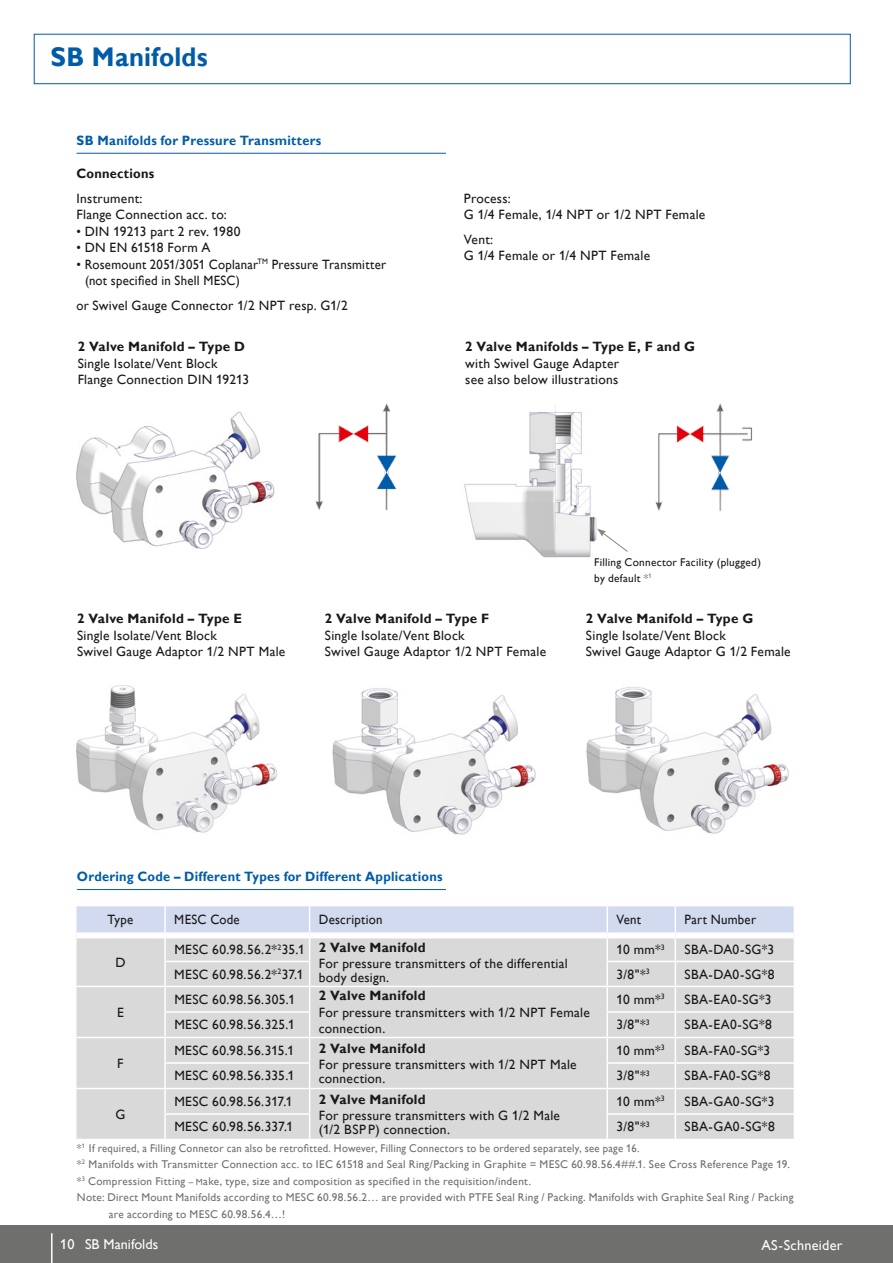
<style>
.page{position:relative;width:893px;height:1263px;background:#fff}
.page>*{position:absolute;margin:0;border:0;box-sizing:border-box;transform-origin:0 0}
.t1{font:700 27px "Gill Alt One";letter-spacing:.005em;color:#005ca9;scale:.95 1}
.t2{font:14.25px "Gill Alt One";color:#fff}
.t3{font:14.25px "Gill Alt One";letter-spacing:.02em;color:#fff}
.t4{font:13.5px/16.5px "Gill Alt One";letter-spacing:.02em;color:#1a1918}
.t5{font:13.5px/16.5px "Gill Alt One";letter-spacing:.02em;color:#1a1918;scale:.95 1}
.t6{font:700 13.5px "Gill Alt One";letter-spacing:.02em;color:#1a1918}
.t7{font:700 13.5px "Gill Alt One";letter-spacing:.02em;color:#005ca9;scale:.95 1}
.t8{font:700 13.5px "Gill Alt One";letter-spacing:.02em;color:#1a1918;scale:.95 1}
.t9{font:11.25px "Gill Alt One";letter-spacing:.025em;color:#6f6f6e}
.t10{font:11.25px/16.5px "Gill Alt One";letter-spacing:.025em;color:#1a1918}
.s1{color:#6f6f6e}
.s2{font-size:9px}
</style>
<div class="page">
<img style="left:464px;top:405px;width:134px;height:153px">
<div style="left:34px;top:34px;width:816px;height:50px;border:1px solid #005ca9"></div>
<div style="left:0;top:1225px;width:893px;height:38px;background:#6f6f6e"></div>
<hr style="left:51px;top:1233px;width:2px;height:30px;background:#fff">
<hr style="left:77px;top:153px;width:369px;height:1px;background:#005ca9">
<svg style="left:76px;top:906px;width:718px;height:233px;background:#d9dadd"></svg>
<div style="left:77px;top:932px;width:88px;height:6px;background:#fff"></div>
<div style="left:165px;top:932px;width:145px;height:6px;background:#fff"></div>
<div style="left:310px;top:932px;width:297px;height:6px;background:#fff"></div>
<div style="left:607px;top:932px;width:68px;height:6px;background:#fff"></div>
<div style="left:675px;top:932px;width:119px;height:6px;background:#fff"></div>
<hr style="left:77px;top:889px;width:369px;height:1px;background:#005ca9">
<img style="left:315px;top:403px;width:82px;height:107px">
<img style="left:76px;top:411px;width:199px;height:138px">
<img style="left:76px;top:685px;width:202px;height:148px">
<img style="left:332px;top:688px;width:204px;height:147px">
<img style="left:655px;top:403px;width:98px;height:109px">
<img style="left:586px;top:687px;width:203px;height:147px">
<svg style="left:597px;top:529px;width:31px;height:23px"></svg>
<h1 class="t1" style="left:50px;top:46px;width:167px">SB Manifolds</h1>
<p class="t7" style="left:77px;top:135px;width:259px">SB Manifolds for Pressure Transmitters</p>
<p class="t8" style="left:77px;top:168px;width:83px">Connections</p>
<p class="t4" style="left:77px;top:191px;width:152px">Instrument:<br>Flange Connection acc. to:</p>
<p class="t5" style="left:77px;top:223px;width:174px">• DIN 19213 part 2 rev. 1980</p>
<p class="t5" style="left:77px;top:239px;width:143px">• DN EN 61518 Form A</p>
<p class="t5" style="left:85px;top:256px;width:318px;text-indent:-9px">• Rosemount 2051/3051 Coplanar<sup>TM</sup> Pressure Transmitter (not specified in Shell MESC)</p>
<p class="t5" style="left:77px;top:298px;width:287px">or Swivel Gauge Connector 1/2 NPT resp. G1/2</p>
<p class="t6" style="left:78px;top:341px;width:169px">2 Valve Manifold – Type D</p>
<p class="t4" style="left:78px;top:355px;width:173px">Single Isolate/Vent Block<br>Flange Connection DIN 19213</p>
<p class="t4" style="left:464px;top:190px;width:243px">Process:<br>G 1/4 Female, 1/4 NPT or 1/2 NPT Female</p>
<p class="t4" style="left:464px;top:231px;width:188px">Vent:<br>G 1/4 Female or 1/4 NPT Female</p>
<p class="t6" style="left:465px;top:341px;width:231px">2 Valve Manifolds – Type E, F and G</p>
<p class="t4" style="left:465px;top:356px;width:155px">with Swivel Gauge Adapter see also below illustrations</p>
<p class="t10" style="left:594px;top:553px;width:168px">Filling Connector Facility (plugged) by default <span class="s1">*</span><sup>1</sup></p>
<p class="t6" style="left:77px;top:613px;width:167px">2 Valve Manifold – Type E</p>
<p class="t4" style="left:77px;top:627px;width:210px">Single Isolate/Vent Block<br>Swivel Gauge Adaptor 1/2 NPT Male</p>
<p class="t6" style="left:325px;top:613px;width:166px">2 Valve Manifold – Type F</p>
<p class="t4" style="left:325px;top:627px;width:223px">Single Isolate/Vent Block<br>Swivel Gauge Adaptor 1/2 NPT Female</p>
<p class="t6" style="left:586px;top:613px;width:169px">2 Valve Manifold – Type G</p>
<p class="t4" style="left:586px;top:627px;width:206px">Single Isolate/Vent Block<br>Swivel Gauge Adaptor G 1/2 Female</p>
<p class="t7" style="left:77px;top:871px;width:386px">Ordering Code – Different Types for Different Applications</p>
<p class="t5" style="left:108px;top:912px;width:28px">Type</p>
<p class="t5" style="left:174px;top:912px;width:70px">MESC Code</p>
<p class="t5" style="left:319px;top:911px;width:68px">Description</p>
<p class="t5" style="left:617px;top:911px;width:27px">Vent</p>
<p class="t5" style="left:685px;top:911px;width:77px">Part Number</p>
<p class="t4" style="left:115px;top:954px;width:12px">D</p>
<p class="t4" style="left:319px;top:943px;width:250px;line-height:13.8px;text-indent:-145px">MESC 60.98.56.2*<sup>2</sup>35.1 <sup>2</sup> <sup>Valve</sup> <sup>Manifold<br></sup>For pressure transmitters of the differential body design.</p>
<p class="t4" style="left:617px;top:941px;width:50px">10 mm*<sup>3</sup></p>
<p class="t4" style="left:685px;top:941px;width:91px">SBA-DA0-SG*3</p>
<p class="t4" style="left:174px;top:966px;width:131px">MESC 60.98.56.2*<sup>2</sup>37.1</p>
<p class="t4" style="left:617px;top:966px;width:35px">3/8"*<sup>3</sup></p>
<p class="t4" style="left:685px;top:966px;width:91px">SBA-DA0-SG*8</p>
<p class="t4" style="left:117px;top:1005px;width:8px">E</p>
<p class="t4" style="left:117px;top:1055px;width:8px">F</p>
<p class="t4" style="left:115px;top:1107px;width:11px">G</p>
<p class="t4" style="left:174px;top:992px;width:122px">MESC 60.98.56.305.1</p>
<p class="t6" style="left:319px;top:990px;width:108px">2 Valve Manifold</p>
<p class="t4" style="left:319px;top:1004px;width:272px">For pressure transmitters with 1/2 NPT Female connection.</p>
<p class="t4" style="left:617px;top:991px;width:50px">10 mm*<sup>3</sup></p>
<p class="t4" style="left:685px;top:991px;width:88px">SBA-EA0-SG*3</p>
<p class="t4" style="left:174px;top:1018px;width:122px">MESC 60.98.56.325.1</p>
<p class="t4" style="left:617px;top:1016px;width:35px">3/8"*<sup>3</sup></p>
<p class="t4" style="left:685px;top:1016px;width:89px">SBA-EA0-SG*8</p>
<p class="t4" style="left:174px;top:1043px;width:121px">MESC 60.98.56.315.1</p>
<p class="t6" style="left:319px;top:1042px;width:108px">2 Valve Manifold</p>
<p class="t4" style="left:319px;top:1058px;width:259px;line-height:13.5px">For pressure transmitters with 1/2 NPT Male connection.</p>
<p class="t4" style="left:617px;top:1042px;width:50px">10 mm*<sup>3</sup></p>
<p class="t4" style="left:685px;top:1042px;width:87px">SBA-FA0-SG*3</p>
<p class="t4" style="left:174px;top:1069px;width:122px">MESC 60.98.56.335.1</p>
<p class="t4" style="left:617px;top:1067px;width:35px">3/8"*<sup>3</sup></p>
<p class="t4" style="left:685px;top:1067px;width:87px">SBA-FA0-SG*8</p>
<p class="t4" style="left:174px;top:1094px;width:120px">MESC 60.98.56.317.1</p>
<p class="t6" style="left:319px;top:1093px;width:108px">2 Valve Manifold</p>
<p class="t4" style="left:319px;top:1109px;width:243px;line-height:13.5px">For pressure transmitters with G 1/2 Male (1/2 BSP P) connection.</p>
<p class="t4" style="left:617px;top:1093px;width:50px">10 mm*<sup>3</sup></p>
<p class="t4" style="left:685px;top:1093px;width:91px">SBA-GA0-SG*3</p>
<p class="t4" style="left:174px;top:1120px;width:120px">MESC 60.98.56.337.1</p>
<p class="t4" style="left:617px;top:1118px;width:35px">3/8"*<sup>3</sup></p>
<p class="t4" style="left:685px;top:1118px;width:92px">SBA-GA0-SG*8</p>
<p class="t9" style="left:77px;top:1141px;width:564px">*<sup>1</sup> If required, a Filling Connetor can also be retrofitted. However, Filling Connectors to be ordered separately, see page 16.</p>
<p class="t9" style="left:77px;top:1158px;width:714px">*<sup>2</sup> Manifolds with Transmitter Connection acc. to IEC 61518 and Seal Ring/Packing in Graphite = MESC 60.98.56.4##.1. See Cross Reference Page 19.</p>
<p class="t9" style="left:77px;top:1174px;width:456px">*<sup>3</sup> Compression Fitting <span class="s2">– M</span>ake, type, size and composition as specified in the requisition/indent.</p>
<p class="t9" style="left:77px;top:1191px;width:718px">Note: Direct Mount Manifolds according to MESC 60.98.56.2… are provided with PTFE Seal Ring / Packing. Manifolds with Graphite Seal Ring / Packing</p>
<p class="t9" style="left:109px;top:1207px;width:178px">are according to MESC 60.98.56.4…!</p>
<p class="t2" style="left:60px;top:1239px;width:16px">10</p>
<p class="t3" style="left:761px;top:1239px;width:83px">AS-Schneider</p>
<p class="t2" style="left:85px;top:1239px;width:75px">SB Manifolds</p>
</div>
